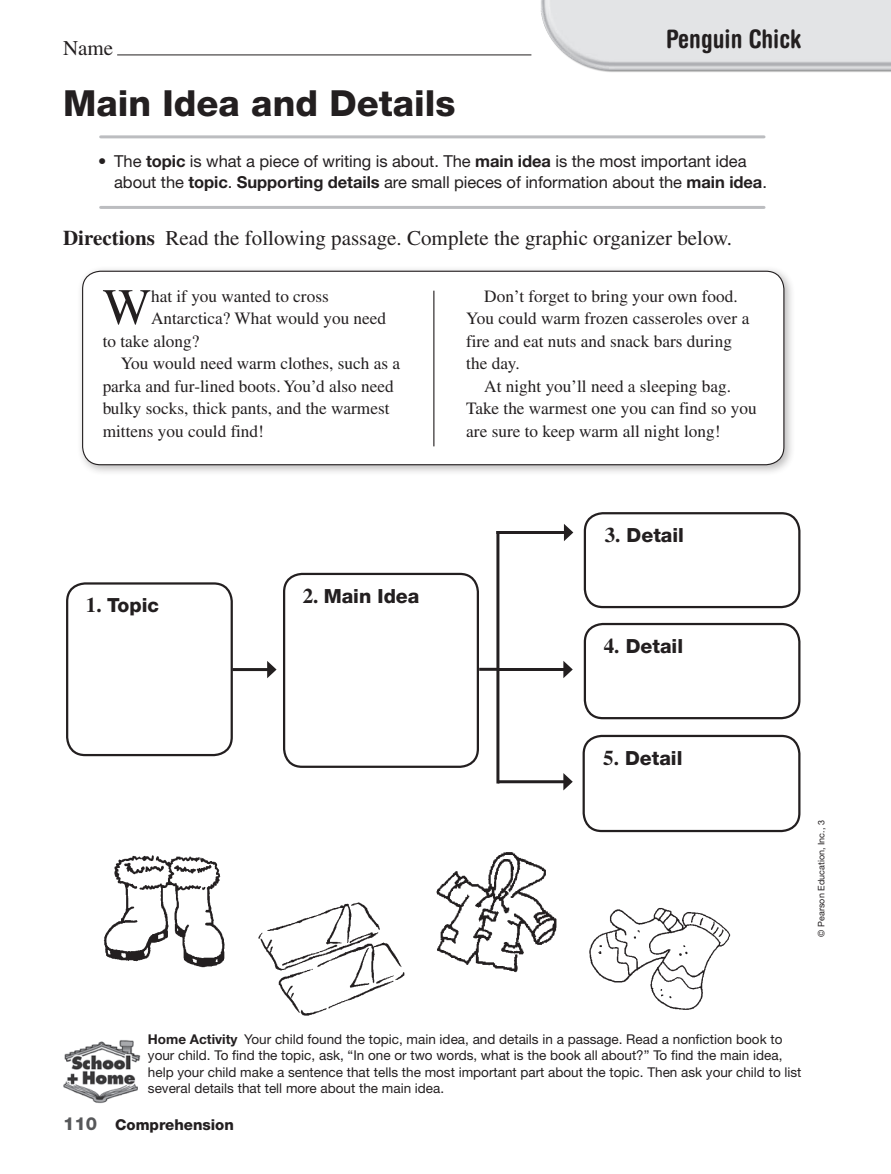
<style>
.page{position:relative;width:891px;height:1174px;background:#fff}
.page>*{position:absolute;margin:0;border:0;box-sizing:border-box;transform-origin:0 0}
.t1{font:51.3px "Times LT Std";color:#231f20}
.t2{font:800 36px "Helvetica Neue LT Std";color:#231f20}
.t3{font:700 condensed 25.5px "Helvetica Rounded LT Std";color:#231f20}
.t4{font:21px "Times LT Std";color:#231f20}
.t5{font:800 19.5px "Helvetica Neue LT Std";color:#231f20}
.t6{font:17.25px "Times LT Std";color:#231f20}
.t7{font:16.5px/21px "Helvetica Neue LT Std";letter-spacing:-.005em;color:#231f20}
.t8{font:800 15px "Helvetica Neue LT Std";color:#231f20}
.t9{font:13.5px/16.5px "Helvetica Neue LT Std";color:#231f20}
.t10{font:9px "Helvetica Neue LT Std";color:#231f20}
.s1{font-weight:700}
.s2{font-family:"Times LT Std";font-weight:700;font-size:21px}
.s3{font-size:18px;color:#57585a}
</style>
<div class="page">
<img style="left:528px;top:0;width:362px;height:72px">
<img style="left:63px;top:1040px;width:78px;height:64px">
<img style="left:589px;top:908px;width:142px;height:102px">
<img style="left:436px;top:852px;width:121px;height:121px">
<img style="left:103px;top:855px;width:122px;height:113px">
<img style="left:258px;top:902px;width:147px;height:114px">
<hr style="left:117px;top:55px;width:414px;height:1px;background:#231f20">
<hr style="left:101px;top:135px;width:663px;height:3px;background:#bcbdc0">
<hr style="left:101px;top:206px;width:663px;height:3px;background:#bcbdc0">
<div style="left:77px;top:265px;width:718px;height:211px;background:#231f20;opacity:.3"></div>
<div style="left:83px;top:271px;width:700px;height:193px;background:#fff;border-radius:18px"></div>
<div style="left:82px;top:271px;width:702px;height:194px;border:1px solid #231f20;border-radius:18px"></div>
<hr style="left:433px;top:291px;width:1px;height:155px;background:#231f20">
<div style="left:283px;top:573px;width:196px;height:195px;border:2px solid #231f20;border-radius:18px"></div>
<hr style="left:232px;top:668px;width:38px;height:3px;background:#231f20">
<svg style="left:267px;top:661px;width:9px;height:17px"></svg>
<div style="left:583px;top:512px;width:217px;height:96px;border:2px solid #231f20;border-radius:18px"></div>
<hr style="left:498px;top:780px;width:68px;height:3px;background:#231f20">
<svg style="left:563px;top:773px;width:9px;height:17px"></svg>
<hr style="left:498px;top:668px;width:68px;height:3px;background:#231f20">
<svg style="left:563px;top:661px;width:9px;height:17px"></svg>
<hr style="left:496px;top:531px;width:70px;height:3px;background:#231f20">
<svg style="left:564px;top:524px;width:9px;height:17px"></svg>
<hr style="left:496px;top:531px;width:3px;height:252px;background:#231f20">
<hr style="left:479px;top:667px;width:19px;height:3px;background:#231f20">
<div style="left:66px;top:582px;width:167px;height:174px;border:2px solid #231f20;border-radius:18px"></div>
<div style="left:583px;top:623px;width:217px;height:96px;border:2px solid #231f20;border-radius:18px"></div>
<div style="left:582px;top:734px;width:218px;height:98px;border:2px solid #231f20;border-radius:18px"></div>
<p class="t3" style="left:666px;top:23px;width:137px">Penguin Chick</p>
<p class="t4" style="left:63px;top:36px;width:52px">Name</p>
<p class="t2" style="left:63px;top:82px;width:394px">Main Idea and Details</p>
<p class="t7" style="left:114px;top:150px;width:654px;text-indent:-16px">• The <span class="s1">topic</span> is what a piece of writing is about. The <span class="s1">main idea</span> is the most important idea about the <span class="s1">topic</span>. <span class="s1">Supporting details</span> are small pieces of information about the <span class="s1">main idea</span>.</p>
<p class="t4" style="left:63px;top:226px;width:670px"><span class="s1">Directions</span> Read the following passage. Complete the graphic organizer below.</p>
<p class="t1" style="left:103px;top:278px;width:50px">W</p>
<p class="t6" style="left:151px;top:286px;width:179px">hat if you wanted to cross</p>
<p class="t6" style="left:151px;top:308px;width:236px">Antarctica? What would you need</p>
<p class="t6" style="left:103px;top:331px;width:98px">to take along?</p>
<p class="t6" style="left:121px;top:353px;width:281px">You would need warm clothes, such as a</p>
<p class="t6" style="left:103px;top:376px;width:292px">parka and fur-lined boots. You’d also need</p>
<p class="t6" style="left:103px;top:398px;width:288px">bulky socks, thick pants, and the warmest</p>
<p class="t6" style="left:103px;top:421px;width:163px">mittens you could find!</p>
<p class="t5" style="left:86px;top:594px;width:75px"><span class="s2">1.</span> Topic</p>
<p class="t5" style="left:302px;top:584px;width:118px"><span class="s2">2.</span> Main Idea</p>
<p class="t6" style="left:484px;top:286px;width:255px">Don’t forget to bring your own food.</p>
<p class="t6" style="left:466px;top:308px;width:284px">You could warm frozen casseroles over a</p>
<p class="t6" style="left:466px;top:331px;width:267px">fire and eat nuts and snack bars during</p>
<p class="t6" style="left:466px;top:353px;width:55px">the day.</p>
<p class="t6" style="left:484px;top:376px;width:248px">At night you’ll need a sleeping bag.</p>
<p class="t6" style="left:466px;top:398px;width:292px">Take the warmest one you can find so you</p>
<p class="t6" style="left:466px;top:421px;width:256px">are sure to keep warm all night long!</p>
<p class="t5" style="left:604px;top:523px;width:81px"><span class="s2">3.</span> Detail</p>
<p class="t5" style="left:603px;top:634px;width:81px"><span class="s2">4.</span> Detail</p>
<p class="t5" style="left:603px;top:746px;width:81px"><span class="s2">5.</span> Detail</p>
<p class="t10" style="left:815px;top:936px;width:118px;rotate:-90deg">© Pearson Education, Inc., 3</p>
<p class="t9" style="left:148px;top:1030px;width:655px"><span class="s1">Home Activity</span> Your child found the topic, main idea, and details in a passage. Read a nonfiction book to your child. To find the topic, ask, “In one or two words, what is the book all about?” To find the main idea, help your child make a sentence that tells the most important part about the topic. Then ask your child to list several details that tell more about the main idea.</p>
<p class="t8" style="left:63px;top:1115px;width:172px"><span class="s3">110</span> Comprehension</p>
</div>
